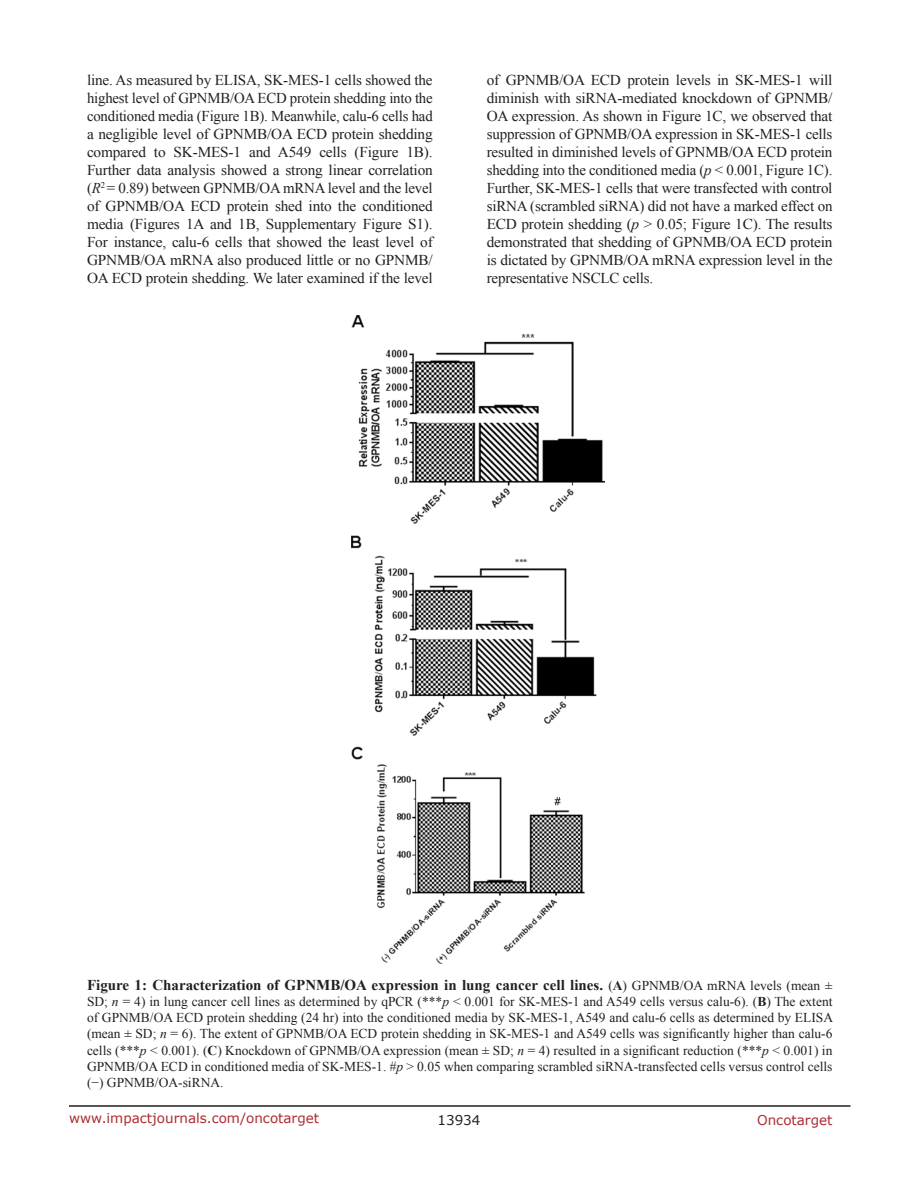
<style>
.page{position:relative;width:918px;height:1188px;background:#fff}
.page>*{position:absolute;margin:0;border:0;box-sizing:border-box;transform-origin:0 0}
.BodyText{font:15px/18px "Times New Roman";letter-spacing:-.01em;color:#221f22;text-align:justify}
.FigureText{font:700 15px "Times New Roman";color:#221f22}
.FigureText-2{font:13.5px/16.2px "Times New Roman";color:#221f22;text-align:justify}
.t1{font:13.5px "Verdana";color:#ac2b31}
.t2{font:13.5px "Verdana";color:#221f22}
.s1{font-style:italic}
.s2{font-weight:400;font-size:13.5px}
.s3{font-size:13.5px}
.s4{font-weight:700}
</style>
<div class="page">
<hr style="left:69px;top:1105px;width:781px;height:2px;background:#231f20">
<img style="left:351px;top:315px;width:253px;height:648px">
<p class="BodyText" style="left:87px;top:71px;width:347px">line. As measured by ELISA, SK-MES-1 cells showed the highest level of GPNMB/OA ECD protein shedding into the conditioned media (Figure 1B). Meanwhile, calu-6 cells had a negligible level of GPNMB/OA ECD protein shedding compared to SK-MES-1 and A549 cells (Figure 1B).<br>Further data analysis showed a strong linear correlation (<span class="s1">R</span><sup>2</sup> = 0.89) between GPNMB/OA mRNA level and the level of GPNMB/OA ECD protein shed into the conditioned media (Figures 1A and 1B, Supplementary Figure S1).<br>For instance, calu-6 cells that showed the least level of GPNMB/OA mRNA also produced little or no GPNMB/ OA ECD protein shedding. We later examined if the level</p>
<p class="BodyText" style="left:487px;top:71px;width:347px">of GPNMB/OA ECD protein levels in SK-MES-1 will diminish with siRNA-mediated knockdown of GPNMB/ OA expression. As shown in Figure 1C, we observed that suppression of GPNMB/OA expression in SK-MES-1 cells resulted in diminished levels of GPNMB/OA ECD protein shedding into the conditioned media (<span class="s1">p</span> &lt; 0.001, Figure 1C).<br>Further, SK-MES-1 cells that were transfected with control siRNA (scrambled siRNA) did not have a marked effect on ECD protein shedding (<span class="s1">p</span> &gt; 0.05; Figure 1C). The results demonstrated that shedding of GPNMB/OA ECD protein is dictated by GPNMB/OA mRNA expression level in the representative NSCLC cells.</p>
<p class="FigureText" style="left:87px;top:974px;width:747px">Figure 1: Characterization of GPNMB/OA expression in lung cancer cell lines. <span class="s2">(</span><span class="s3">A</span><span class="s2">) GPNMB/OA mRNA levels (mean ±</span></p>
<p class="FigureText-2" style="left:87px;top:993px;width:748px">SD; <span class="s1">n</span> = 4) in lung cancer cell lines as determined by qPCR (***<span class="s1">p</span> &lt; 0.001 for SK-MES-1 and A549 cells versus calu-6). (<span class="s4">B</span>) The extent of GPNMB/OA ECD protein shedding (24 hr) into the conditioned media by SK-MES-1, A549 and calu-6 cells as determined by ELISA (mean ± SD; <span class="s1">n</span> = 6). The extent of GPNMB/OA ECD protein shedding in SK-MES-1 and A549 cells was significantly higher than calu-6 cells (***<span class="s1">p</span> &lt; 0.001). (<span class="s4">C</span>) Knockdown of GPNMB/OA expression (mean ± SD; <span class="s1">n</span> = 4) resulted in a significant reduction (***<span class="s1">p</span> &lt; 0.001) in GPNMB/OA ECD in conditioned media of SK-MES-1. #<span class="s1">p</span> &gt; 0.05 when comparing scrambled siRNA-transfected cells versus control cells (−) GPNMB/OA-siRNA.</p>
<p class="t1" style="left:69px;top:1109px;width:252px">www.impactjournals.com/oncotarget</p>
<p class="t2" style="left:438px;top:1111px;width:44px">13934</p>
<p class="t1" style="left:757px;top:1111px;width:77px">Oncotarget</p>
</div>
